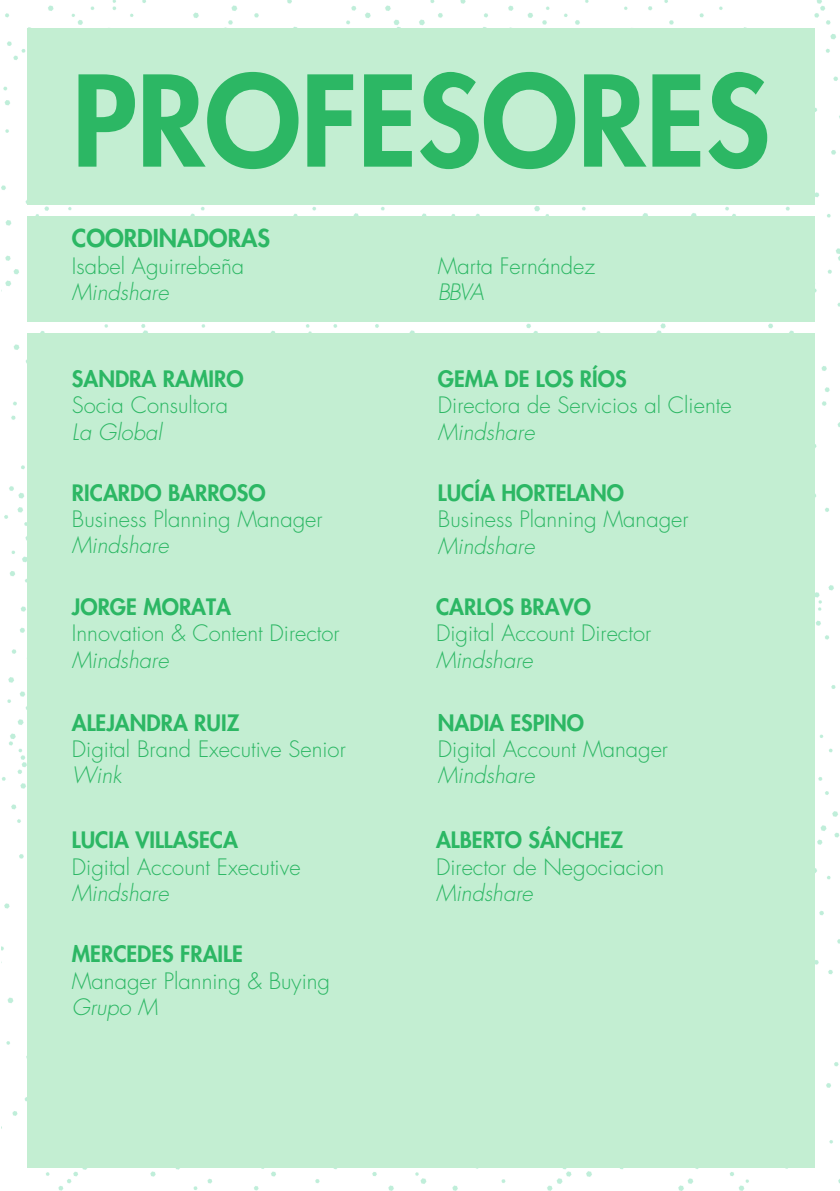
<style>
.page{position:relative;width:840px;height:1191px;background:#fff}
.page>*{position:absolute;margin:0;border:0;box-sizing:border-box;transform-origin:0 0}
.t1{font:800 122.4px "Futura Std";color:#2cb764}
.t2{font:800 24px "Futura Std";color:#2cb764}
.t3{font:300 22px "Futura Std";color:#2cb764}
.t4{font:800 22px "Futura Std";color:#2cb764}
.t5{font:italic 300 22px "Futura Std";color:#2cb764}
</style>
<div class="page">
<img style="left:2px;top:0;width:837px;height:1190px">
<div style="left:27px;top:28px;width:787px;height:176px;background:#c3eed2"></div>
<div style="left:27px;top:216px;width:787px;height:106px;background:#c3eed2"></div>
<div style="left:27px;top:333px;width:787px;height:834px;background:#c3eed2"></div>
<h1 class="t1" style="left:72px;top:44px;width:699px">PROFESORES</h1>
<p class="t2" style="left:72px;top:223px;width:199px">COORDINADORAS</p>
<p class="t3" style="left:72px;top:252px;width:174px">Isabel Aguirrebeña</p>
<p class="t5" style="left:72px;top:279px;width:98px">Mindshare</p>
<p class="t4" style="left:72px;top:365px;width:173px">SANDRA RAMIRO</p>
<p class="t3" style="left:72px;top:392px;width:157px">Socia Consultora</p>
<p class="t5" style="left:72px;top:418px;width:91px">La Global</p>
<p class="t4" style="left:72px;top:478px;width:195px">RICARDO BARROSO</p>
<p class="t3" style="left:72px;top:506px;width:252px">Business Planning Manager</p>
<p class="t5" style="left:72px;top:532px;width:98px">Mindshare</p>
<p class="t4" style="left:72px;top:593px;width:160px">JORGE MORATA</p>
<p class="t3" style="left:72px;top:620px;width:269px">Innovation &amp; Content Director</p>
<p class="t5" style="left:72px;top:646px;width:98px">Mindshare</p>
<p class="t4" style="left:72px;top:708px;width:169px">ALEJANDRA RUIZ</p>
<p class="t3" style="left:72px;top:735px;width:275px">Digital Brand Executive Senior</p>
<p class="t5" style="left:72px;top:762px;width:51px">Wink</p>
<p class="t4" style="left:72px;top:826px;width:168px">LUCIA VILLASECA</p>
<p class="t3" style="left:72px;top:853px;width:230px">Digital Account Executive</p>
<p class="t5" style="left:72px;top:879px;width:98px">Mindshare</p>
<p class="t4" style="left:72px;top:940px;width:172px">MERCEDES FRAILE</p>
<p class="t3" style="left:72px;top:967px;width:259px">Manager Planning &amp; Buying</p>
<p class="t5" style="left:72px;top:993px;width:87px">Grupo M</p>
<p class="t3" style="left:437px;top:252px;width:158px">Marta Fernández</p>
<p class="t5" style="left:437px;top:279px;width:47px">BBVA</p>
<p class="t4" style="left:437px;top:365px;width:190px">GEMA DE LOS RÍOS</p>
<p class="t3" style="left:437px;top:392px;width:295px">Directora de Servicios al Cliente</p>
<p class="t5" style="left:437px;top:418px;width:98px">Mindshare</p>
<p class="t4" style="left:437px;top:478px;width:187px">LUCÍA HORTELANO</p>
<p class="t3" style="left:437px;top:506px;width:252px">Business Planning Manager</p>
<p class="t5" style="left:437px;top:532px;width:98px">Mindshare</p>
<p class="t4" style="left:436px;top:593px;width:156px">CARLOS BRAVO</p>
<p class="t3" style="left:436px;top:620px;width:217px">Digital Account Director</p>
<p class="t5" style="left:436px;top:646px;width:98px">Mindshare</p>
<p class="t4" style="left:437px;top:708px;width:148px">NADIA ESPINO</p>
<p class="t3" style="left:437px;top:735px;width:231px">Digital Account Manager</p>
<p class="t5" style="left:437px;top:762px;width:98px">Mindshare</p>
<p class="t4" style="left:436px;top:826px;width:188px">ALBERTO SÁNCHEZ</p>
<p class="t3" style="left:436px;top:853px;width:229px">Director de Negociacion</p>
<p class="t5" style="left:436px;top:879px;width:98px">Mindshare</p>
</div>
